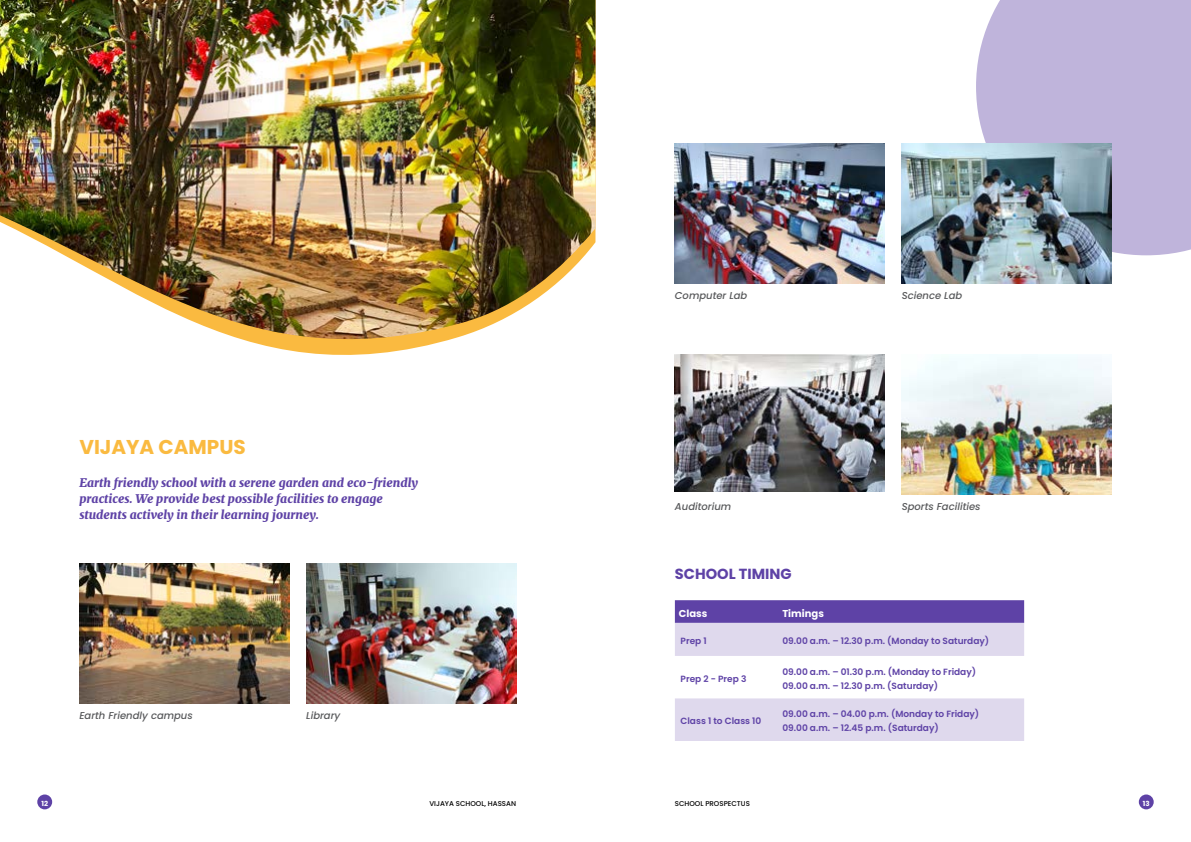
<style>
.page{position:relative;width:1191px;height:842px;background:#fff}
.page>*{position:absolute;margin:0;border:0;box-sizing:border-box;transform-origin:0 0}
.t1{font:700 20px "Poppins";color:#faba40}
.t2{font:700 14.6px "Poppins";color:#5e42a6}
.t3{font:italic 900 12px/16px "Merriweather";color:#5e42a6}
.t4{font:italic 500 10px "Poppins";color:#58595b}
.t5{font:700 10px "Poppins";color:#fff}
.t6{font:600 9px/14px "Poppins";color:#5e42a6}
.t7{font:500 7px "Poppins";color:#000}
.t8{font:700 7px "Poppins";color:#fff}
</style>
<div class="page">
<img style="left:79px;top:563px;width:210px;height:140px">
<img style="left:306px;top:563px;width:210px;height:140px">
<svg style="left:244px;top:340px;width:204px;height:15px;fill:#faba40"></svg>
<img style="left:0;top:0;width:595px;height:340px">
<div style="left:976px;top:0;width:215px;height:255px;background:#bfb4db"></div>
<img style="left:675px;top:143px;width:209px;height:140px">
<img style="left:901px;top:143px;width:210px;height:140px">
<img style="left:675px;top:355px;width:209px;height:136px">
<img style="left:901px;top:355px;width:210px;height:140px">
<svg style="left:675px;top:600px;width:349px;height:23px;background:#6045a7"></svg>
<svg style="left:675px;top:623px;width:349px;height:118px;fill:#dfd9ed"></svg>
<div style="left:1138px;top:794px;width:15px;height:15px;background:#5e42a6;border-radius:50%"></div>
<div style="left:37px;top:794px;width:15px;height:15px;background:#5e42a6;border-radius:50%"></div>
<h1 class="t1" style="left:79px;top:435px;width:168px">VIJAYA CAMPUS</h1>
<h3 class="t3" style="left:79px;top:474px;width:340px">Earth friendly school with a serene garden and eco-friendly practices. We provide best possible facilities to engage students actively in their learning journey.</h3>
<p class="t4" style="left:79px;top:709px;width:115px">Earth Friendly campus</p>
<p class="t4" style="left:306px;top:709px;width:36px">Library</p>
<p class="t4" style="left:675px;top:289px;width:74px">Computer Lab</p>
<p class="t4" style="left:901px;top:289px;width:62px">Science Lab</p>
<p class="t4" style="left:675px;top:501px;width:58px">Auditorium</p>
<p class="t4" style="left:901px;top:501px;width:80px">Sports Facilities</p>
<h2 class="t2" style="left:675px;top:565px;width:118px">SCHOOL TIMING</h2>
<p class="t5" style="left:679px;top:607px;width:30px">Class</p>
<p class="t5" style="left:782px;top:607px;width:43px">Timings</p>
<p class="t6" style="left:680px;top:634px;width:28px">Prep 1</p>
<p class="t6" style="left:782px;top:634px;width:208px">09.00 a.m. – 12.30 p.m. (Monday to Saturday)</p>
<p class="t6" style="left:680px;top:672px;width:67px">Prep 2 - Prep 3</p>
<p class="t6" style="left:782px;top:665px;width:195px">09.00 a.m. – 01.30 p.m. (Monday to Friday)<br>09.00 a.m. – 12.30 p.m. (Saturday)</p>
<p class="t6" style="left:680px;top:714px;width:82px">Class 1 to Class 10</p>
<p class="t6" style="left:782px;top:707px;width:198px">09.00 a.m. – 04.00 p.m. (Monday to Friday)<br>09.00 a.m. – 12.45 p.m. (Saturday)</p>
<p class="t8" style="left:41px;top:799px;width:8px">12</p>
<p class="t7" style="left:429px;top:799px;width:88px">VIJAYA SCHOOL, HASSAN</p>
<p class="t7" style="left:675px;top:799px;width:77px">SCHOOL PROSPECTUS</p>
<p class="t8" style="left:1142px;top:799px;width:8px">13</p>
</div>
